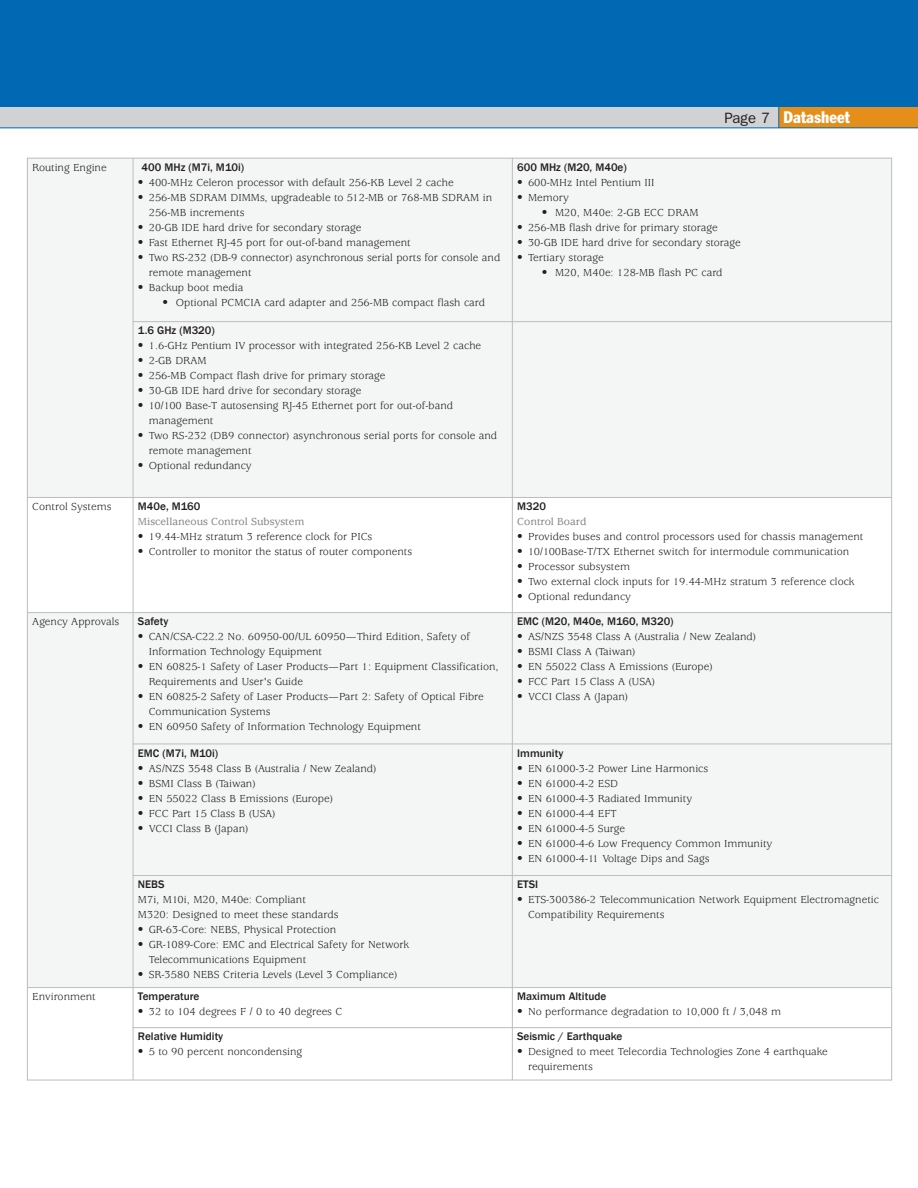
<style>
.page{position:relative;width:918px;height:1188px;background:#fff}
.page>*{position:absolute;margin:0;border:0;box-sizing:border-box;transform-origin:0 0}
.t1{font:condensed 16.5px "Franklin Gothic";color:#fff}
.t2{font:11.25px/15px "Usherwood";color:#231f20}
.t3{font:500 11.25px "Franklin Gothic";color:#231f20}
.t4{font:500 11.25px "Usherwood";color:#808285}
.s1{font-stretch:normal;font-size:15px;color:#231f20}
</style>
<div class="page">
<div style="left:0;top:91px;width:779px;height:37px;background:#d1d2d4"></div>
<div style="left:779px;top:90px;width:139px;height:38px;background:#e58e19"></div>
<svg style="left:778px;top:107px;width:1px;height:21px"></svg>
<div style="left:0;top:0;width:918px;height:107px;background:#0168b3"></div>
<hr style="left:0;top:128px;width:918px;height:1px;background:#0168b3">
<div style="left:27px;top:158px;width:106px;height:339px;background:#f4f5f5"></div>
<div style="left:133px;top:158px;width:379px;height:164px;background:#f4f5f5"></div>
<div style="left:512px;top:158px;width:380px;height:164px;background:#f4f5f5"></div>
<div style="left:133px;top:322px;width:379px;height:175px;background:#f4f5f5"></div>
<div style="left:512px;top:322px;width:380px;height:175px;background:#f4f5f5"></div>
<div style="left:27px;top:613px;width:106px;height:375px;background:#f4f5f5"></div>
<div style="left:133px;top:613px;width:379px;height:131px;background:#f4f5f5"></div>
<div style="left:512px;top:613px;width:380px;height:131px;background:#f4f5f5"></div>
<div style="left:133px;top:744px;width:379px;height:132px;background:#f4f5f5"></div>
<div style="left:512px;top:744px;width:380px;height:132px;background:#f4f5f5"></div>
<div style="left:133px;top:876px;width:379px;height:112px;background:#f4f5f5"></div>
<div style="left:512px;top:876px;width:380px;height:112px;background:#f4f5f5"></div>
<hr style="left:27px;top:158px;width:1px;height:922px;background:#bcbdc0">
<hr style="left:133px;top:158px;width:1px;height:922px;background:#bcbdc0">
<hr style="left:512px;top:158px;width:1px;height:922px;background:#bcbdc0">
<hr style="left:891px;top:158px;width:1px;height:922px;background:#bcbdc0">
<hr style="left:27px;top:158px;width:865px;height:1px;background:#bcbdc0">
<hr style="left:133px;top:321px;width:759px;height:1px;background:#bcbdc0">
<hr style="left:27px;top:497px;width:865px;height:1px;background:#bcbdc0">
<hr style="left:27px;top:612px;width:865px;height:1px;background:#bcbdc0">
<hr style="left:133px;top:744px;width:759px;height:1px;background:#bcbdc0">
<hr style="left:133px;top:875px;width:759px;height:1px;background:#bcbdc0">
<hr style="left:27px;top:987px;width:865px;height:1px;background:#bcbdc0">
<hr style="left:133px;top:1027px;width:759px;height:1px;background:#bcbdc0">
<hr style="left:27px;top:1080px;width:865px;height:1px;background:#bcbdc0">
<p class="t2" style="left:32px;top:161px;width:76px">Routing Engine</p>
<p class="t3" style="left:142px;top:161px;width:104px">400 MHz (M7i, M10i)</p>
<p class="t2" style="left:138px;top:176px;width:317px">• 400-MHz Celeron processor with default 256-KB Level 2 cache</p>
<p class="t2" style="left:149px;top:191px;width:345px;text-indent:-11px">• 256-MB SDRAM DIMMs, upgradeable to 512-MB or 768-MB SDRAM in<br>256-MB increments</p>
<p class="t2" style="left:138px;top:221px;width:225px">• 20-GB IDE hard drive for secondary storage</p>
<p class="t2" style="left:138px;top:236px;width:274px">• Fast Ethernet RJ-45 port for out-of-band management</p>
<p class="t2" style="left:149px;top:251px;width:353px;text-indent:-11px">• Two RS-232 (DB-9 connector) asynchronous serial ports for console and remote management</p>
<p class="t2" style="left:138px;top:281px;width:107px">• Backup boot media</p>
<p class="t2" style="left:162px;top:296px;width:324px">• Optional PCMCIA card adapter and 256-MB compact flash card</p>
<p class="t3" style="left:138px;top:324px;width:78px">1.6 GHz (M320)</p>
<p class="t2" style="left:138px;top:339px;width:345px">• 1.6-GHz Pentium IV processor with integrated 256-KB Level 2 cache</p>
<p class="t2" style="left:138px;top:354px;width:70px">• 2-GB DRAM</p>
<p class="t2" style="left:138px;top:369px;width:249px">• 256-MB Compact flash drive for primary storage</p>
<p class="t2" style="left:138px;top:384px;width:225px">• 30-GB IDE hard drive for secondary storage</p>
<p class="t2" style="left:149px;top:399px;width:306px;text-indent:-11px">• 10/100 Base-T autosensing RJ-45 Ethernet port for out-of-band management</p>
<p class="t2" style="left:149px;top:429px;width:350px;text-indent:-11px">• Two RS-232 (DB9 connector) asynchronous serial ports for console and remote management</p>
<p class="t2" style="left:138px;top:459px;width:115px">• Optional redundancy</p>
<p class="t2" style="left:32px;top:500px;width:81px">Control Systems</p>
<p class="t3" style="left:138px;top:500px;width:64px">M40e, M160</p>
<p class="t4" style="left:138px;top:518px;width:168px">Miscellaneous Control Subsystem</p>
<p class="t2" style="left:138px;top:530px;width:236px">• 19.44-MHz stratum 3 reference clock for PICs</p>
<p class="t2" style="left:138px;top:545px;width:276px">• Controller to monitor the status of router components</p>
<p class="t2" style="left:32px;top:615px;width:88px">Agency Approvals</p>
<p class="t3" style="left:138px;top:615px;width:32px">Safety</p>
<p class="t2" style="left:149px;top:630px;width:323px;text-indent:-11px">• CAN/CSA-C22.2 No. 60950-00/UL 60950—Third Edition, Safety of<br>Information Technology Equipment</p>
<p class="t2" style="left:149px;top:660px;width:351px;text-indent:-11px">• EN 60825-1 Safety of Laser Products—Part 1: Equipment Classification,<br>Requirements and User's Guide</p>
<p class="t2" style="left:149px;top:690px;width:337px;text-indent:-11px">• EN 60825-2 Safety of Laser Products—Part 2: Safety of Optical Fibre<br>Communication Systems</p>
<p class="t2" style="left:138px;top:720px;width:285px">• EN 60950 Safety of Information Technology Equipment</p>
<p class="t3" style="left:138px;top:746px;width:82px">EMC (M7i, M10i)</p>
<p class="t2" style="left:138px;top:762px;width:240px">• AS/NZS 3548 Class B (Australia / New Zealand)</p>
<p class="t2" style="left:138px;top:777px;width:119px">• BSMI Class B (Taiwan)</p>
<p class="t2" style="left:138px;top:792px;width:197px">• EN 55022 Class B Emissions (Europe)</p>
<p class="t2" style="left:138px;top:807px;width:139px">• FCC Part 15 Class B (USA)</p>
<p class="t2" style="left:138px;top:822px;width:112px">• VCCI Class B (Japan)</p>
<p class="t3" style="left:138px;top:878px;width:28px">NEBS</p>
<p class="t2" style="left:138px;top:893px;width:202px">M7i, M10i, M20, M40e: Compliant<br>M320: Designed to meet these standards</p>
<p class="t2" style="left:138px;top:923px;width:200px">• GR-63-Core: NEBS, Physical Protection</p>
<p class="t2" style="left:149px;top:938px;width:262px;text-indent:-11px">• GR-1089-Core: EMC and Electrical Safety for Network<br>Telecommunications Equipment</p>
<p class="t2" style="left:138px;top:968px;width:261px">• SR-3580 NEBS Criteria Levels (Level 3 Compliance)</p>
<p class="t2" style="left:32px;top:990px;width:65px">Environment</p>
<p class="t3" style="left:138px;top:990px;width:63px">Temperature</p>
<p class="t2" style="left:138px;top:1005px;width:206px">• 32 to 104 degrees F / 0 to 40 degrees C</p>
<p class="t3" style="left:138px;top:1030px;width:87px">Relative Humidity</p>
<p class="t2" style="left:138px;top:1045px;width:166px">• 5 to 90 percent noncondensing</p>
<h1 class="t1" style="left:724px;top:111px;width:127px"><span class="s1">Page 7</span> Datasheet</h1>
<p class="t3" style="left:517px;top:161px;width:111px">600 MHz (M20, M40e)</p>
<p class="t2" style="left:517px;top:176px;width:139px">• 600-MHz Intel Pentium III</p>
<p class="t2" style="left:517px;top:191px;width:53px">• Memory</p>
<p class="t2" style="left:542px;top:206px;width:158px">• M20, M40e: 2-GB ECC DRAM</p>
<p class="t2" style="left:517px;top:221px;width:202px">• 256-MB flash drive for primary storage</p>
<p class="t2" style="left:517px;top:236px;width:225px">• 30-GB IDE hard drive for secondary storage</p>
<p class="t2" style="left:517px;top:251px;width:88px">• Tertiary storage</p>
<p class="t2" style="left:542px;top:266px;width:182px">• M20, M40e: 128-MB flash PC card</p>
<p class="t3" style="left:517px;top:500px;width:30px">M320</p>
<p class="t4" style="left:517px;top:518px;width:71px">Control Board</p>
<p class="t2" style="left:517px;top:530px;width:348px">• Provides buses and control processors used for chassis management</p>
<p class="t2" style="left:517px;top:545px;width:334px">• 10/100Base-T/TX Ethernet switch for intermodule communication</p>
<p class="t2" style="left:517px;top:560px;width:114px">• Processor subsystem</p>
<p class="t2" style="left:517px;top:575px;width:339px">• Two external clock inputs for 19.44-MHz stratum 3 reference clock</p>
<p class="t2" style="left:517px;top:590px;width:115px">• Optional redundancy</p>
<p class="t3" style="left:517px;top:615px;width:158px">EMC (M20, M40e, M160, M320)</p>
<p class="t2" style="left:517px;top:630px;width:240px">• AS/NZS 3548 Class A (Australia / New Zealand)</p>
<p class="t2" style="left:517px;top:645px;width:120px">• BSMI Class A (Taiwan)</p>
<p class="t2" style="left:517px;top:660px;width:197px">• EN 55022 Class A Emissions (Europe)</p>
<p class="t2" style="left:517px;top:675px;width:140px">• FCC Part 15 Class A (USA)</p>
<p class="t2" style="left:517px;top:690px;width:112px">• VCCI Class A (Japan)</p>
<p class="t3" style="left:517px;top:746px;width:48px">Immunity</p>
<p class="t2" style="left:517px;top:762px;width:193px">• EN 61000-3-2 Power Line Harmonics</p>
<p class="t2" style="left:517px;top:777px;width:102px">• EN 61000-4-2 ESD</p>
<p class="t2" style="left:517px;top:792px;width:176px">• EN 61000-4-3 Radiated Immunity</p>
<p class="t2" style="left:517px;top:807px;width:101px">• EN 61000-4-4 EFT</p>
<p class="t2" style="left:517px;top:822px;width:109px">• EN 61000-4-5 Surge</p>
<p class="t2" style="left:517px;top:837px;width:257px">• EN 61000-4-6 Low Frequency Common Immunity</p>
<p class="t2" style="left:517px;top:852px;width:194px">• EN 61000-4-11 Voltage Dips and Sags</p>
<p class="t3" style="left:517px;top:878px;width:22px">ETSI</p>
<p class="t2" style="left:528px;top:893px;width:352px;text-indent:-11px">• ETS-300386-2 Telecommunication Network Equipment Electromagnetic<br>Compatibility Requirements</p>
<p class="t3" style="left:517px;top:990px;width:91px">Maximum Altitude</p>
<p class="t2" style="left:517px;top:1005px;width:266px">• No performance degradation to 10,000 ft / 3,048 m</p>
<p class="t3" style="left:517px;top:1030px;width:107px">Seismic / Earthquake</p>
<p class="t2" style="left:528px;top:1045px;width:301px;text-indent:-11px">• Designed to meet Telecordia Technologies Zone 4 earthquake requirements</p>
</div>
